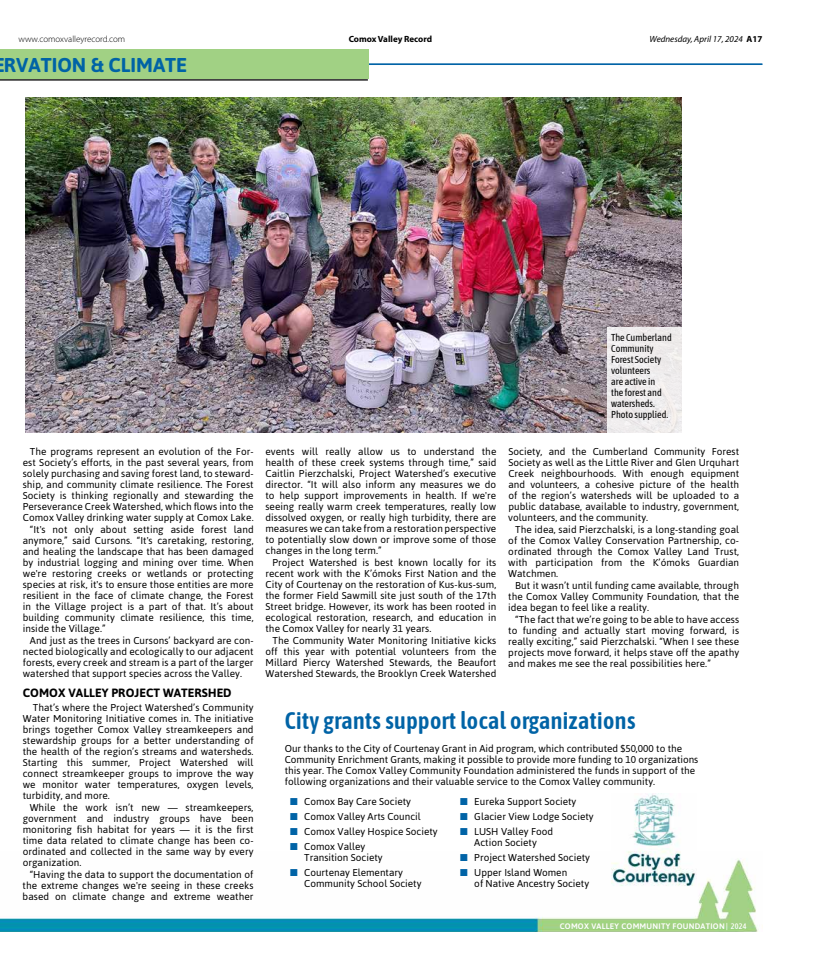
<style>
.page{position:relative;width:816px;height:967px;background:#fff}
.page>*{position:absolute;margin:0;border:0;box-sizing:border-box;transform-origin:0 0}
.t1{font:600 24px "Asap Condensed";letter-spacing:.02em;color:#0063a6}
.t2{font:700 20px "Asap";color:#0063a6}
.t3{font:700 12px "Asap";letter-spacing:.005em;color:#000}
.t4{font:10px/11px "Asap";letter-spacing:.005em;color:#000;text-align:justify}
.t5{font:10px/11px "Asap Condensed";color:#000}
.t6{font:300 9px "Myriad Pro";color:#000}
.t7{font:italic 9px "Myriad Pro";color:#000}
.t8{font:700 9px "Myriad Pro";color:#000}
.t9{font:500 8px "Asap";letter-spacing:.03em;color:#fff}
.s1{font-weight:700;font-style:normal}
.s2{color:#0063a6}
.s3{font-family:"Asap Condensed"}
</style>
<div class="page">
<img style="left:0;top:859px;width:759px;height:72px">
<hr style="left:0;top:64px;width:762px;height:1px;background:#0063a6">
<div style="left:0;top:49px;width:368px;height:32px;background:#424242"></div>
<div style="left:0;top:49px;width:368px;height:30px;background:#a1d184"></div>
<img style="left:25px;top:97px;width:657px;height:335px">
<img style="left:611px;top:793px;width:85px;height:94px">
<div style="left:607px;top:327px;width:75px;height:105px;background:#efeced"></div>
<p class="t6" style="left:18px;top:34px;width:108px">www.comoxvalleyrecord.com</p>
<p class="t8" style="left:349px;top:34px;width:85px">Comox Valley Record</p>
<p class="t7" style="left:649px;top:34px;width:114px">Wednesday, April 17, 2024 <span class="s1">A17</span></p>
<h2 class="t2" style="left:4px;top:52px;width:185px">RVATION &amp; CLIMATE</h2>
<p class="t4" style="left:23px;top:446px;width:232px;text-indent:7px">The programs represent an evolution of the For&shy;est Society’s efforts, in the past several years, from solely purchasing and saving forest land, to steward&shy;ship, and community climate resilience. The Forest Society is thinking regionally and stewarding the Perseverance Creek Watershed, which flows into the Comox Valley drinking water supply at Comox Lake.</p>
<p class="t4" style="left:23px;top:524px;width:232px;text-indent:7px">“It's not only about setting aside forest land anymore,” said Cursons. “It's caretaking, restoring, and healing the landscape that has been damaged by industrial logging and mining over time. When we're restoring creeks or wetlands or protecting species at risk, it's to ensure those entities are more resilient in the face of climate change, the Forest in the Village project is a part of that. It’s about building community climate resilience, this time, inside the Village.”</p>
<p class="t4" style="left:23px;top:635px;width:232px;text-indent:7px">And just as the trees in Cursons’ backyard are con&shy;nected biologically and ecologically to our adjacent forests, every creek and stream is a part of the larger watershed that support species across the Valley.</p>
<p class="t3" style="left:23px;top:685px;width:210px">COMOX VALLEY PROJECT WATERSHED</p>
<p class="t4" style="left:23px;top:702px;width:232px;text-indent:10px">That’s where the Project Watershed’s Community Water Monitoring Initiative comes in. The initiative brings together Comox Valley streamkeepers and stewardship groups for a better understanding of the health of the region’s streams and watersheds.<br>Starting this summer, Project Watershed will connect streamkeeper groups to improve the way we monitor water temperatures, oxygen levels, turbidity, and more.</p>
<p class="t4" style="left:23px;top:802px;width:232px;text-indent:7px">While the work isn’t new — streamkeepers, government and industry groups have been monitoring fish habitat for years — it is the first time data related to climate change has been co&shy;ordinated and collected in the same way by every organization.</p>
<p class="t4" style="left:23px;top:869px;width:232px;text-indent:7px">“Having the data to support the documentation of the extreme changes we're seeing in these creeks based on climate change and extreme weather</p>
<p class="t4" style="left:265px;top:446px;width:232px">events will really allow us to understand the health of these creek systems through time,” said Caitlin Pierzchalski, Project Watershed’s executive director. “It will also inform any measures we do to help support improvements in health. If we're seeing really warm creek temperatures, really low dissolved oxygen, or really high turbidity, there are measures we can take from a restoration perspective to potentially slow down or improve some of those changes in the long term.”</p>
<p class="t4" style="left:265px;top:557px;width:232px;text-indent:7px">Project Watershed is best known locally for its recent work with the K’ómoks First Nation and the City of Courtenay on the restoration of Kus-kus-sum, the former Field Sawmill site just south of the 17th Street bridge. However, its work has been rooted in ecological restoration, research, and education in the Comox Valley for nearly 31 years.</p>
<p class="t4" style="left:266px;top:635px;width:232px;text-indent:7px">The Community Water Monitoring Initiative kicks off this year with potential volunteers from the Millard Piercy Watershed Stewards, the Beaufort Watershed Stewards, the Brooklyn Creek Watershed</p>
<p class="t5" style="left:611px;top:331px;width:62px">The Cumberland<br>Community<br>Forest Society volunteers<br>are active in<br>the forest and watersheds.<br>Photo supplied.</p>
<p class="t4" style="left:508px;top:446px;width:232px">Society, and the Cumberland Community Forest Society as well as the Little River and Glen Urquhart Creek neighbourhoods. With enough equipment and volunteers, a cohesive picture of the health of the region’s watersheds will be uploaded to a public database, available to industry, government, volunteers, and the community.</p>
<p class="t4" style="left:508px;top:524px;width:232px;text-indent:7px">The idea, said Pierzchalski, is a long-standing goal of the Comox Valley Conservation Partnership, co&shy;ordinated through the Comox Valley Land Trust, with participation from the K’ómoks Guardian Watchmen.</p>
<p class="t4" style="left:508px;top:580px;width:232px;text-indent:7px">But it wasn’t until funding came available, through the Comox Valley Community Foundation, that the idea began to feel like a reality.</p>
<p class="t4" style="left:508px;top:614px;width:232px;text-indent:7px">“The fact that we’re going to be able to have access to funding and actually start moving forward, is really exciting,” said Pierzchalski. “When I see these projects move forward, it helps stave off the apathy and makes me see the real possibilities here.”</p>
<h1 class="t1" style="left:285px;top:704px;width:352px">City grants support local organizations</h1>
<p class="t4" style="left:285px;top:742px;width:415px;text-align:left">Our thanks to the City of Courtenay Grant in Aid program, which contributed $50,000 to the Community Enrichment Grants, making it possible to provide more funding to 10 organizations this year. The Comox Valley Community Foundation administered the funds in support of the following organizations and their valuable service to the Comox Valley community.</p>
<p class="t4" style="left:290px;top:796px;width:122px"><span class="s2">■</span> Comox Bay Care Society</p>
<p class="t4" style="left:290px;top:811px;width:132px"><span class="s2">■</span> Comox Valley Arts Council</p>
<p class="t4" style="left:290px;top:826px;width:149px"><span class="s2">■</span> Comox Valley Hospice Society</p>
<p class="t4" style="left:304px;top:841px;width:80px;text-indent:-14px"><span class="s2">■</span> Comox Valley<br>Transition Society</p>
<p class="t4" style="left:304px;top:867px;width:119px;text-indent:-14px"><span class="s2">■</span> Courtenay Elementary<br>Community School Society</p>
<p class="t4" style="left:460px;top:796px;width:118px"><span class="s2">■</span> Eureka Support Society</p>
<p class="t4" style="left:460px;top:811px;width:135px"><span class="s2">■</span> Glacier View Lodge Society</p>
<p class="t4" style="left:460px;top:826px;width:94px;text-align:center"><span class="s2">■</span> LUSH Valley Food<br>Action Society</p>
<p class="t4" style="left:460px;top:852px;width:131px"><span class="s2">■</span> Project Watershed Society</p>
<p class="t4" style="left:474px;top:867px;width:116px;text-indent:-14px"><span class="s2">■</span> Upper Island Women<br>of Native Ancestry Society</p>
<p class="t9" style="left:560px;top:921px;width:188px">COMOX VALLEY COMMUNITY FOUNDATION <span class="s3">| 2024</span></p>
</div>
